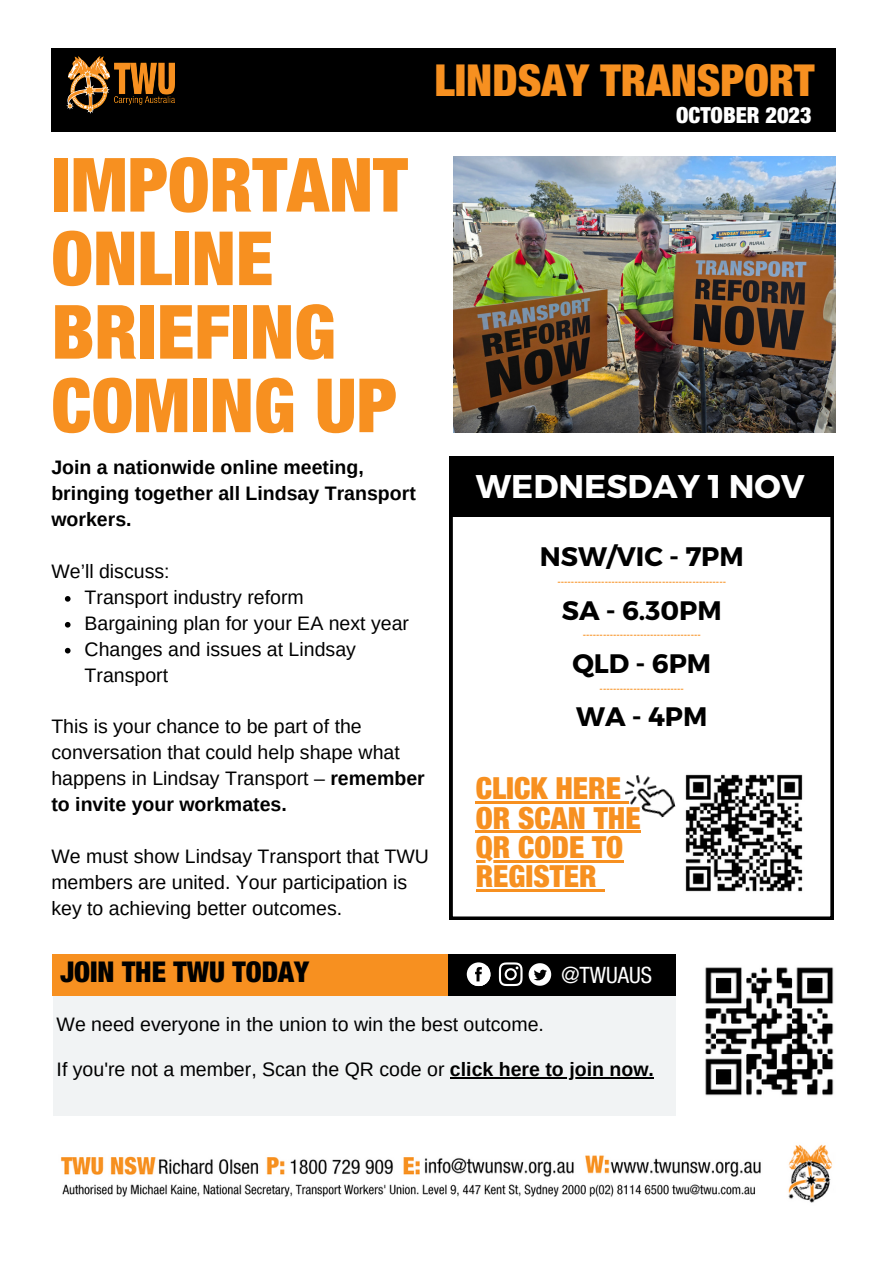
<style>
.page{position:relative;width:894px;height:1264px;background:#fff}
.page>*{position:absolute;margin:0;border:0;box-sizing:border-box;transform-origin:0 0}
.t1{font:900 condensed 74.85px/73.5px "Helvetica Neue LT Std";color:#f79020}
.t2{font:900 condensed 44.1px "Helvetica Neue LT Std";color:#f79020}
.t3{font:700 32.7px "Montserrat";color:#fff}
.t4{font:900 condensed 30.45px/29.2px "Helvetica Neue LT Std";color:#f79020}
.t5{font:900 condensed 28.65px "Helvetica Neue LT Std";color:#000}
.t6{font:700 26.7px "Montserrat";color:#000}
.t7{font:condensed 22.5px "Helvetica Neue LT Std";color:#fff}
.t8{font:900 condensed 22.2px "Helvetica Neue LT Std";color:#fff}
.t9{font:19.5px/26px "Arimo";color:#000}
.t10{font:700 19.5px/26px "Arimo";color:#000}
.t11{font:700 9px "Montserrat";color:#f79020}
.s1{font-weight:700}
</style>
<div class="page">
<div style="left:51px;top:48px;width:784px;height:83px;background:#000"></div>
<img style="left:66px;top:56px;width:108px;height:58px">
<div style="left:53px;top:993px;width:622px;height:122px;background:#f1f3f4"></div>
<div style="left:52px;top:953px;width:618px;height:42px;background:#f79020"></div>
<div style="left:448px;top:954px;width:227px;height:41px;background:#000"></div>
<svg style="left:466px;top:962px;width:24px;height:24px"></svg>
<svg style="left:470px;top:965px;width:21px;height:22px"></svg>
<svg style="left:528px;top:963px;width:23px;height:22px"></svg>
<svg style="left:498px;top:962px;width:24px;height:24px"></svg>
<img style="left:705px;top:967px;width:129px;height:129px">
<img style="left:453px;top:157px;width:382px;height:276px">
<svg style="left:449px;top:516px;width:384px;height:403px"></svg>
<div style="left:449px;top:457px;width:384px;height:59px;background:#000"></div>
<hr style="left:475px;top:801px;width:145px;height:2px;background:#f79020">
<hr style="left:475px;top:830px;width:165px;height:3px;background:#f79020">
<hr style="left:475px;top:860px;width:148px;height:2px;background:#f79020">
<hr style="left:475px;top:889px;width:121px;height:2px;background:#f79020">
<svg style="left:596px;top:889px;width:8px;height:2px"></svg>
<img style="left:621px;top:768px;width:55px;height:55px">
<img style="left:676px;top:761px;width:138px;height:143px">
<img style="left:61px;top:1144px;width:772px;height:59px">
<svg style="left:65px;top:596px;width:5px;height:5px"></svg>
<svg style="left:65px;top:622px;width:5px;height:5px"></svg>
<svg style="left:65px;top:648px;width:5px;height:5px"></svg>
<hr style="left:450px;top:1077px;width:203px;height:1px;background:#000">
<p class="t2" style="left:434px;top:64px;width:382px">LINDSAY TRANSPORT</p>
<p class="t1" style="left:51px;top:159px;width:358px">IMPORTANT<br>ONLINE<br>BRIEFING<br>COMING UP</p>
<p class="t10" style="left:51px;top:454px;width:366px">Join a nationwide online meeting, bringing together all Lindsay Transport workers.</p>
<p class="t9" style="left:51px;top:558px;width:120px">We’ll discuss:</p>
<p class="t9" style="left:85px;top:584px;width:221px">Transport industry reform</p>
<p class="t9" style="left:85px;top:610px;width:326px">Bargaining plan for your EA next year</p>
<p class="t9" style="left:85px;top:636px;width:273px">Changes and issues at Lindsay<br>Transport</p>
<p class="t9" style="left:51px;top:713px;width:375px">This is your chance to be part of the conversation that could help shape what happens in Lindsay Transport – <span class="s1">remember to invite your workmates.</span></p>
<p class="t9" style="left:51px;top:843px;width:379px">We must show Lindsay Transport that TWU members are united. Your participation is key to achieving better outcomes.</p>
<p class="t5" style="left:60px;top:961px;width:250px">JOIN THE TWU TODAY</p>
<p class="t8" style="left:675px;top:107px;width:137px">OCTOBER 2023</p>
<p class="t3" style="left:475px;top:465px;width:330px">WEDNESDAY 1 NOV</p>
<p class="t6" style="left:539px;top:539px;width:205px">NSW/VIC - 7PM</p>
<p class="t11" style="left:557px;top:576px;width:170px">--------------------------------------------------</p>
<p class="t6" style="left:561px;top:593px;width:161px">SA - 6.30PM</p>
<p class="t11" style="left:582px;top:629px;width:119px">-----------------------------------</p>
<p class="t6" style="left:572px;top:646px;width:140px">QLD - 6PM</p>
<p class="t11" style="left:599px;top:682px;width:86px">-------------------------</p>
<p class="t6" style="left:576px;top:699px;width:133px">WA - 4PM</p>
<p class="t4" style="left:475px;top:778px;width:147px">CLICK HERE</p>
<p class="t4" style="left:475px;top:807px;width:166px">OR SCAN THE<br>QR CODE TO<br>REGISTER</p>
<p class="t7" style="left:561px;top:966px;width:92px">@TWUAUS</p>
<p class="t9" style="left:57px;top:1011px;width:488px">We need everyone in the union to win the best outcome.</p>
<p class="t9" style="left:57px;top:1056px;width:598px">If you're not a member, Scan the QR code or <span class="s1">click here to join now.</span></p>
</div>
